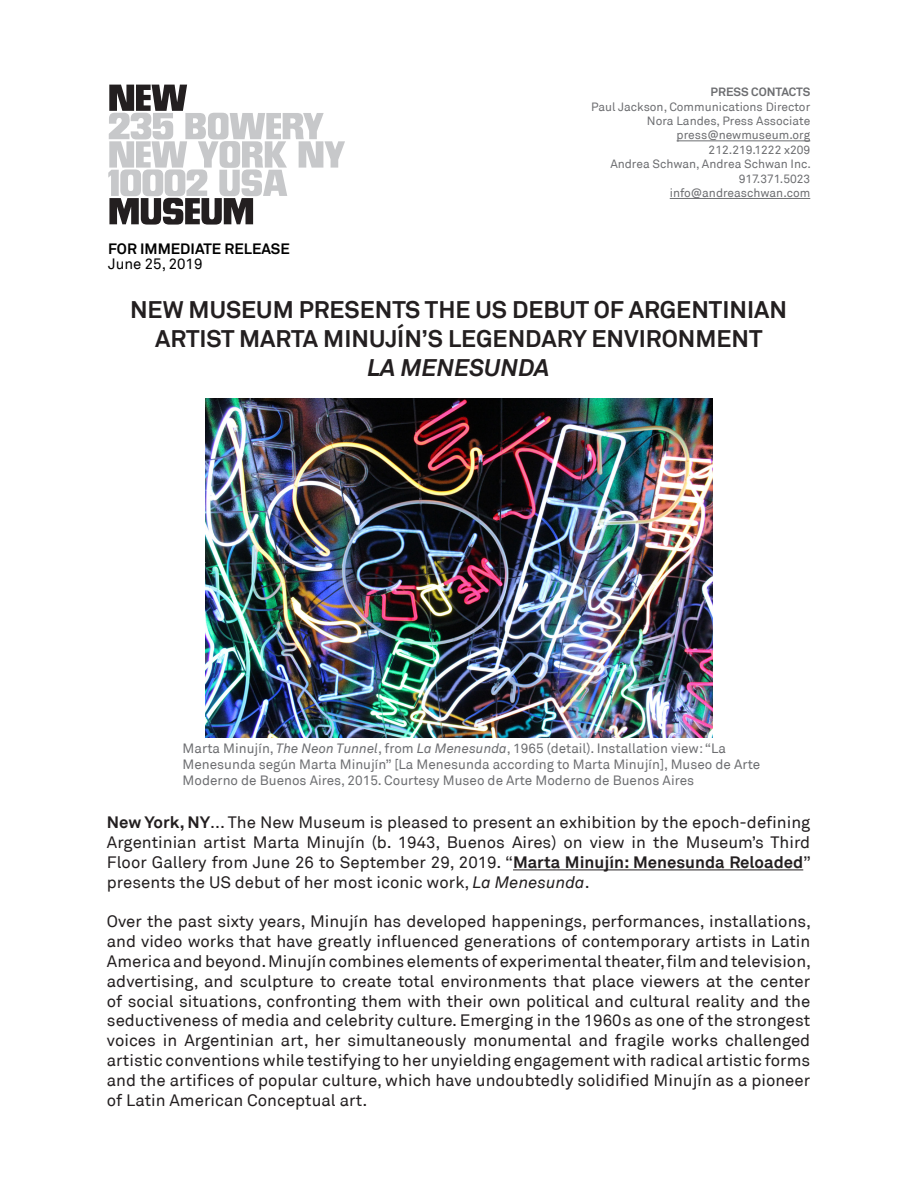
<style>
.page{position:relative;width:918px;height:1188px;background:#fff}
.page>*{position:absolute;margin:0;border:0;box-sizing:border-box;transform-origin:0 0}
.t1{font:700 24px/28.8px "Akkurat";color:#231f20;text-align:center}
.t2{font:italic 700 24px "Akkurat";color:#231f20}
.t3{font:16.5px/19.8px "Akkurat";color:#231f20;text-align:justify}
.t4{font:700 15px "Akkurat";color:#000}
.t5{font:15px "Akkurat";color:#000}
.t6{font:13.5px/16.2px "Akkurat";color:#6d6e71}
.t7{font:12px/14.4px "Akkurat";color:#6d6e71;text-align:right}
.t8{font:700 12px "Akkurat";color:#6d6e71}
.s1{font-style:italic}
.s2{font-weight:700}
</style>
<div class="page">
<svg style="left:108px;top:85px;width:237px;height:140px"></svg>
<hr style="left:513px;top:870px;width:290px;height:1px;background:#231f20">
<img style="left:206px;top:398px;width:507px;height:339px">
<hr style="left:677px;top:141px;width:133px;height:1px;background:#6d6e71">
<hr style="left:670px;top:198px;width:140px;height:1px;background:#6d6e71">
<p class="t4" style="left:108px;top:240px;width:183px">FOR IMMEDIATE RELEASE</p>
<p class="t5" style="left:108px;top:255px;width:96px">June 25, 2019</p>
<p class="t8" style="left:711px;top:84px;width:101px">PRESS CONTACTS</p>
<p class="t7" style="left:591px;top:100px;width:221px">Paul Jackson, Communications Director</p>
<p class="t7" style="left:647px;top:114px;width:165px">Nora Landes, Press Associate</p>
<p class="t7" style="left:677px;top:128px;width:135px">press@newmuseum.org</p>
<p class="t7" style="left:709px;top:143px;width:103px">212.219.1222 x209</p>
<p class="t7" style="left:610px;top:157px;width:202px">Andrea Schwan, Andrea Schwan Inc.<br>917.371.5023 info@andreaschwan.com</p>
<p class="t1" style="left:130px;top:296px;width:659px">NEW MUSEUM PRESENTS THE US DEBUT OF ARGENTINIAN<br>ARTIST MARTA MINUJÍN’S LEGENDARY ENVIRONMENT</p>
<p class="t2" style="left:367px;top:352px;width:184px">LA MENESUNDA</p>
<p class="t6" style="left:183px;top:740px;width:579px">Marta Minujín, <span class="s1">The Neon Tunnel</span>, from <span class="s1">La Menesunda</span>, 1965 (detail). Installation view: “La<br>Menesunda según Marta Minujín” [La Menesunda according to Marta Minujín], Museo de Arte<br>Moderno de Buenos Aires, 2015. Courtesy Museo de Arte Moderno de Buenos Aires</p>
<p class="t3" style="left:107px;top:813px;width:706px"><span class="s2">New York, NY</span>... The New Museum is pleased to present an exhibition by the epoch-defining Argentinian artist Marta Minujín (b. 1943, Buenos Aires) on view in the Museum’s Third Floor Gallery from June 26 to September 29, 2019. “<span class="s2">Marta Minujín: Menesunda Reloaded</span>” presents the US debut of her most iconic work, <span class="s1">La Menesunda</span>.</p>
<p class="t3" style="left:107px;top:912px;width:706px">Over the past sixty years, Minujín has developed happenings, performances, installations, and video works that have greatly influenced generations of contemporary artists in Latin America and beyond. Minujín combines elements of experimental theater, film and television, advertising, and sculpture to create total environments that place viewers at the center of social situations, confronting them with their own political and cultural reality and the seductiveness of media and celebrity culture. Emerging in the 1960s as one of the strongest voices in Argentinian art, her simultaneously monumental and fragile works challenged artistic conventions while testifying to her unyielding engagement with radical artistic forms and the artifices of popular culture, which have undoubtedly solidified Minujín as a pioneer of Latin American Conceptual art.</p>
</div>
